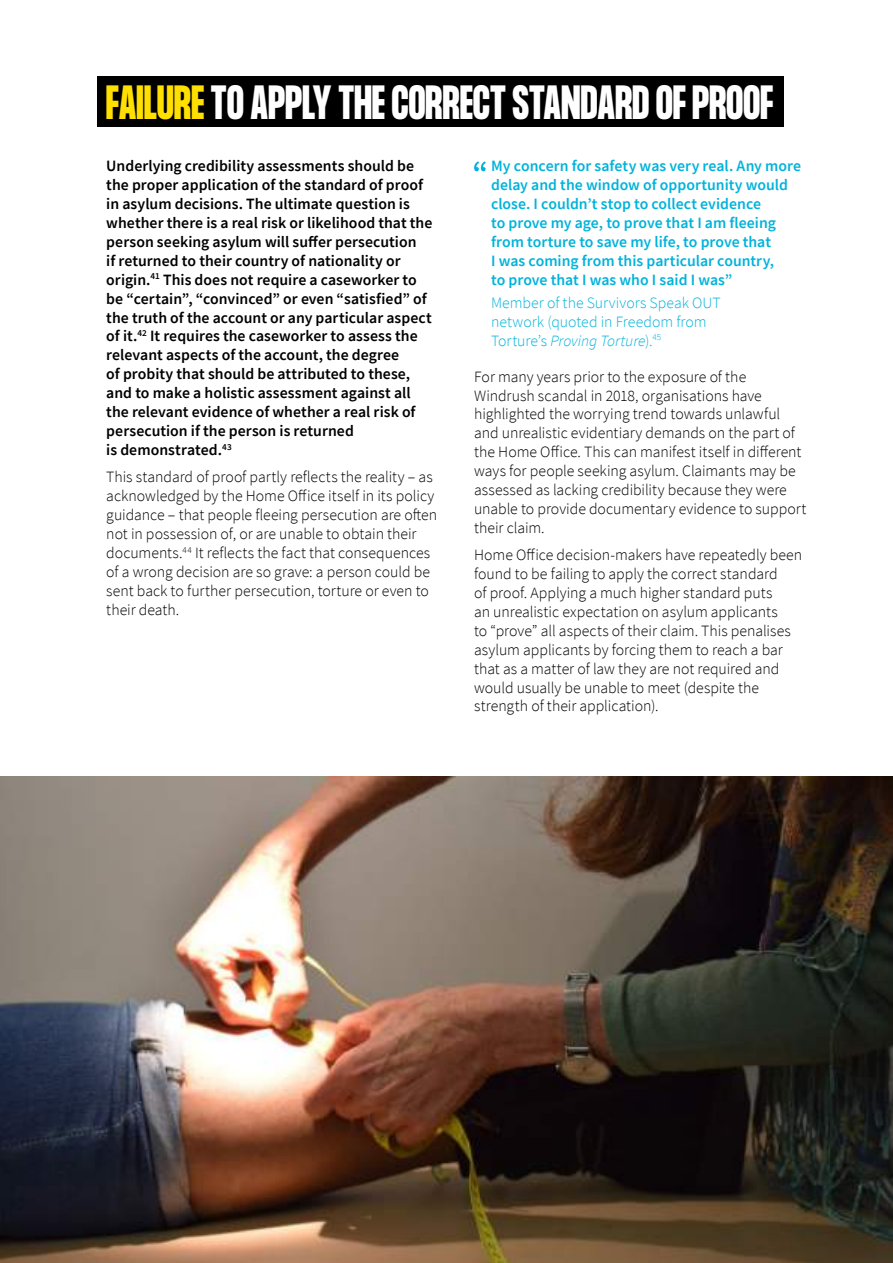
<style>
.page{position:relative;width:893px;height:1263px;background:#fff}
.page>*{position:absolute;margin:0;border:0;box-sizing:border-box;transform-origin:0 0}
.t1{font:700 42px "Formula Condensed";letter-spacing:.005em;color:#fff}
.t2{font:300 15.75px/18.9px "Source Sans Pro";color:#000}
.t3{font:600 15.75px/18.9px "Source Sans Pro";color:#000}
.t4{font:600 15.75px/18.9px "Source Sans Pro";color:#00b3db}
.t5{font:300 15.75px/18.9px "Source Sans Pro";color:#00b3db}
.s1{color:#ffdf00}
.s2{font-style:italic}
</style>
<div class="page">
<div style="left:98px;top:77px;width:686px;height:50px;background:#000"></div>
<img style="left:0;top:776px;width:893px;height:487px">
<svg style="left:474px;top:161px;width:12px;height:10px"></svg>
<h1 class="t1" style="left:106px;top:77px;width:668px"><span class="s1">FAILURE</span>TO APPLY THE CORRECT STANDARD OF PROOF</h1>
<p class="t3" style="left:106px;top:156px;width:328px">Underlying credibility assessments should be the proper application of the standard of proof in asylum decisions. The ultimate question is whether there is a real risk or likelihood that the person seeking asylum will suffer persecution<br>if returned to their country of nationality or origin.<sup>41</sup> This does not require a caseworker to be “certain”, “convinced” or even “satisfied” of the truth of the account or any particular aspect of it.<sup>42</sup> It requires the caseworker to assess the relevant aspects of the account, the degree<br>of probity that should be attributed to these, and to make a holistic assessment against all the relevant evidence of whether a real risk of persecution if the person is returned<br>is demonstrated.<sup>43</sup></p>
<p class="t2" style="left:106px;top:468px;width:332px">This standard of proof partly reflects the reality – as acknowledged by the Home Office itself in its policy guidance – that people fleeing persecution are often not in possession of, or are unable to obtain their documents.<sup>44</sup> It reflects the fact that consequences of a wrong decision are so grave: a person could be sent back to further persecution, torture or even to their death.</p>
<p class="t4" style="left:491px;top:156px;width:311px">My concern for safety was very real. Any more delay and the window of opportunity would close. I couldn’t stop to collect evidence<br>to prove my age, to prove that I am fleeing from torture to save my life, to prove that<br>I was coming from this particular country,<br>to prove that I was who I said I was”</p>
<p class="t5" style="left:491px;top:293px;width:231px">Member of the Survivors Speak OUT network (quoted in Freedom from<br>Torture’s <span class="s2">Proving Torture</span>).<sup>45</sup></p>
<p class="t2" style="left:474px;top:367px;width:334px">For many years prior to the exposure of the Windrush scandal in 2018, organisations have highlighted the worrying trend towards unlawful and unrealistic evidentiary demands on the part of the Home Office. This can manifest itself in different ways for people seeking asylum. Claimants may be assessed as lacking credibility because they were unable to provide documentary evidence to support their claim.</p>
<p class="t2" style="left:474px;top:546px;width:330px">Home Office decision-makers have repeatedly been found to be failing to apply the correct standard<br>of proof. Applying a much higher standard puts<br>an unrealistic expectation on asylum applicants<br>to “prove” all aspects of their claim. This penalises asylum applicants by forcing them to reach a bar that as a matter of law they are not required and would usually be unable to meet (despite the strength of their application).</p>
</div>
